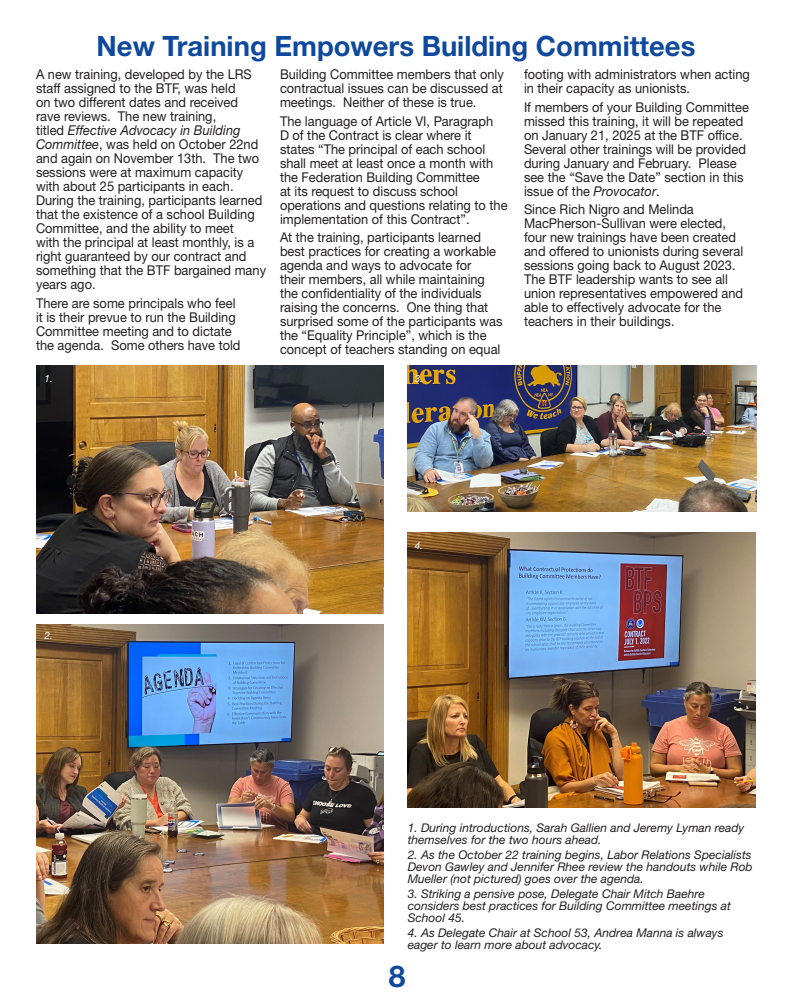
<style>
.page{position:relative;width:792px;height:1008px;background:#fff}
.page>*{position:absolute;margin:0;border:0;box-sizing:border-box;transform-origin:0 0}
.t1{font:700 30px "Helvetica Neue LT Std";color:#0f499d}
._28_Header{font:700 28px "Helvetica Neue LT Std";color:#0f499d}
._12_14_BodyCopy{font:13.5px/14px "Helvetica Neue LT Std";color:#231f20;scale:.95 1}
.FL_LettersEditorBody{font:italic 12px/12px "Helvetica Neue LT Std";color:#231f20}
.FL_LettersEditorBody-2{font:italic 10px "Helvetica Neue LT Std";color:#fff}
.s1{font-style:italic}
</style>
<div class="page">
<img style="left:36px;top:366px;width:347px;height:247px">
<img style="left:36px;top:624px;width:347px;height:319px">
<img style="left:408px;top:366px;width:348px;height:145px">
<img style="left:408px;top:533px;width:348px;height:275px">
<p class="_28_Header" style="left:97px;top:29px;width:600px">New Training Empowers Building Committees</p>
<p class="_12_14_BodyCopy" style="left:36px;top:67px;width:237px">A new training, developed by the LRS staff assigned to the BTF, was held<br>on two different dates and received rave reviews. The new training,<br>titled <span class="s1">Effective Advocacy in Building Committee</span>, was held on October 22nd and again on November 13th. The two sessions were at maximum capacity with about 25 participants in each.</p>
<p class="_12_14_BodyCopy" style="left:36px;top:193px;width:244px">During the training, participants learned that the existence of a school Building Committee, and the ability to meet<br>with the principal at least monthly, is a right guaranteed by our contract and something that the BTF bargained many years ago.</p>
<p class="_12_14_BodyCopy" style="left:36px;top:296px;width:217px">There are some principals who feel it is their prevue to run the Building Committee meeting and to dictate the agenda. Some others have told</p>
<p class="_12_14_BodyCopy" style="left:280px;top:67px;width:237px;text-align:justify">Building Committee members that only contractual issues can be discussed at meetings. Neither of these is true.</p>
<p class="_12_14_BodyCopy" style="left:280px;top:114px;width:241px">The language of Article VI, Paragraph<br>D of the Contract is clear where it states “The principal of each school shall meet at least once a month with the Federation Building Committee<br>at its request to discuss school operations and questions relating to the implementation of this Contract”.</p>
<p class="_12_14_BodyCopy" style="left:280px;top:230px;width:236px">At the training, participants learned best practices for creating a workable agenda and ways to advocate for<br>their members, all while maintaining the confidentiality of the individuals raising the concerns. One thing that surprised some of the participants was the “Equality Principle”, which is the concept of teachers standing on equal</p>
<p class="_12_14_BodyCopy" style="left:524px;top:67px;width:239px">footing with administrators when acting in their capacity as unionists.</p>
<p class="_12_14_BodyCopy" style="left:524px;top:100px;width:238px">If members of your Building Committee missed this training, it will be repeated on January 21, 2025 at the BTF office.<br>Several other trainings will be provided during January and February. Please see the “Save the Date” section in this issue of the <span class="s1">Provocator</span>.</p>
<p class="_12_14_BodyCopy" style="left:524px;top:202px;width:232px">Since Rich Nigro and Melinda MacPherson-Sullivan were elected, four new trainings have been created and offered to unionists during several sessions going back to August 2023.<br>The BTF leadership wants to see all union representatives empowered and able to effectively advocate for the teachers in their buildings.</p>
<p class="FL_LettersEditorBody-2" style="left:45px;top:372px;width:10px">1.</p>
<p class="FL_LettersEditorBody-2" style="left:45px;top:629px;width:10px">2.</p>
<p class="FL_LettersEditorBody-2" style="left:415px;top:372px;width:10px">3.</p>
<p class="FL_LettersEditorBody-2" style="left:415px;top:539px;width:10px">4.</p>
<p class="FL_LettersEditorBody" style="left:408px;top:822px;width:338px">1. During introductions, Sarah Gallien and Jeremy Lyman ready themselves for the two hours ahead.</p>
<p class="FL_LettersEditorBody" style="left:408px;top:849px;width:347px;text-align:justify">2. As the October 22 training begins, Labor Relations Specialists Devon Gawley and Jennifer Rhee review the handouts while Rob Mueller (not pictured) goes over the agenda.</p>
<p class="FL_LettersEditorBody" style="left:408px;top:888px;width:325px">3. Striking a pensive pose, Delegate Chair Mitch Baehre considers best practices for Building Committee meetings at<br>School 45.</p>
<p class="FL_LettersEditorBody" style="left:408px;top:927px;width:317px">4. As Delegate Chair at School 53, Andrea Manna is always eager to learn more about advocacy.</p>
<h1 class="t1" style="left:389px;top:957px;width:18px">8</h1>
</div>
